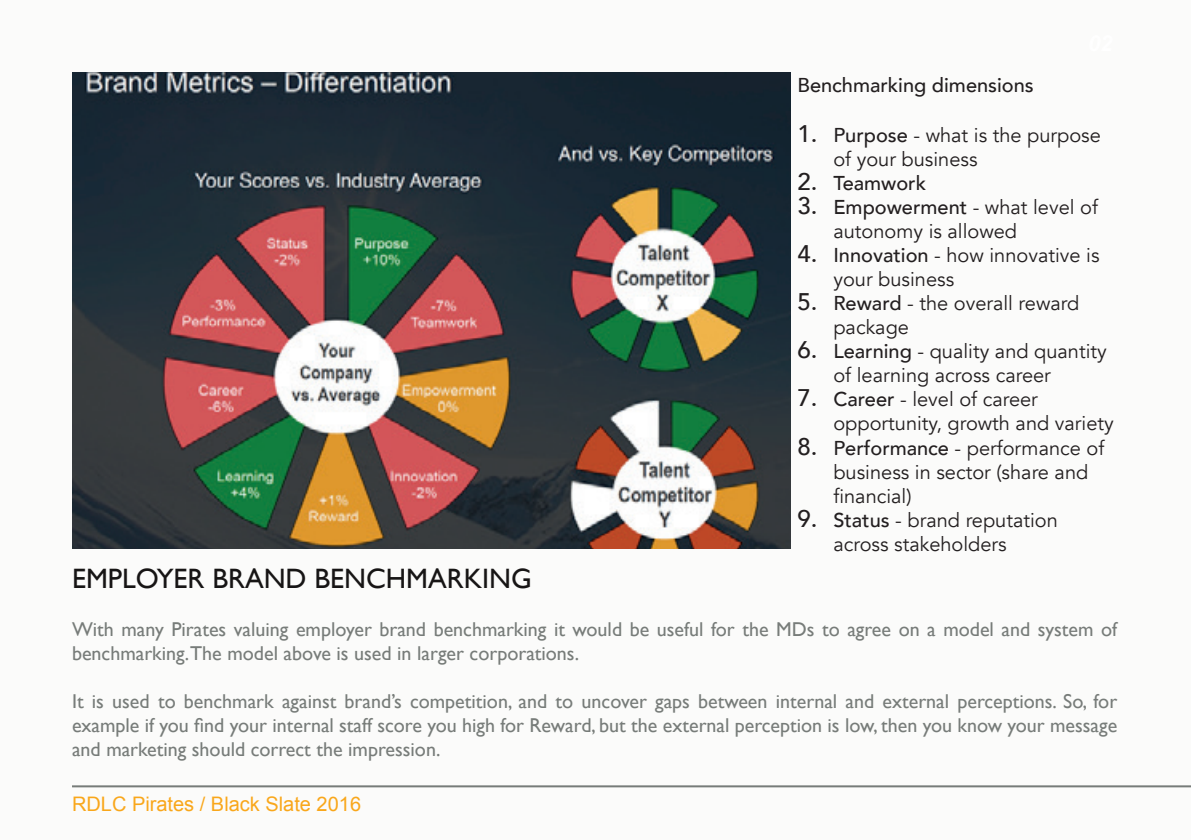
<style>
.page{position:relative;width:1191px;height:840px;background:#fff}
.page>*{position:absolute;margin:0;border:0;box-sizing:border-box;transform-origin:0 0}
.t1{font:28px "Gill Sans";color:#171515}
.t2{font:20px/24px "Gill Sans";color:#777c79}
.t3{font:20px/24px "Avenir";color:#231f20}
.t4{font:500 20px "Avenir";color:#231f20}
.t5{font:20px "Arial";color:#f9a71b}
.s1{font-weight:500;font-size:24px}
.s2{font-weight:500}
.s3{font-size:24px}
</style>
<div class="page">
<div style="left:0;top:0;width:1191px;height:839px;background:#fbfbfa"></div>
<hr style="left:72px;top:784px;width:1119px;height:2px;background:#777c79">
<img style="left:72px;top:72px;width:718px;height:476px">
<p class="t4" style="left:797px;top:68px;width:238px">Benchmarking dimensions</p>
<p class="t3" style="left:833px;top:123px;width:269px;text-indent:-36px"><span class="s1">1.</span> <span class="s2">Purpose</span> - what is the purpose of your business</p>
<p class="t4" style="left:797px;top:166px;width:130px"><span class="s3">2.</span> Teamwork</p>
<p class="t3" style="left:833px;top:195px;width:266px;text-indent:-36px"><span class="s1">3.</span> <span class="s2">Empowerment</span> - what level of autonomy is allowed</p>
<p class="t3" style="left:833px;top:243px;width:268px;text-indent:-36px"><span class="s1">4.</span> <span class="s2">Innovation</span> - how innovative is your business</p>
<p class="t3" style="left:833px;top:291px;width:247px;text-indent:-36px"><span class="s1">5.</span> <span class="s2">Reward</span> - the overall reward package</p>
<p class="t3" style="left:833px;top:339px;width:275px;text-indent:-36px"><span class="s1">6.</span> <span class="s2">Learning</span> - quality and quantity of learning across career</p>
<p class="t3" style="left:833px;top:387px;width:282px;text-indent:-36px"><span class="s1">7.</span> <span class="s2">Career</span> - level of career opportunity, growth and variety</p>
<p class="t3" style="left:833px;top:435px;width:272px;text-indent:-36px"><span class="s1">8.</span> <span class="s2">Performance</span> - performance of business in sector (share and financial)</p>
<p class="t3" style="left:833px;top:507px;width:226px;text-indent:-36px"><span class="s1">9.</span> <span class="s2">Status</span> - brand reputation across stakeholders</p>
<h1 class="t1" style="left:72px;top:562px;width:461px">EMPLOYER BRAND BENCHMARKING</h1>
<p class="t2" style="left:72px;top:617px;width:1046px">With many Pirates valuing employer brand benchmarking it would be useful for the MDs to agree on a model and system of benchmarking.The model above is used in larger corporations.</p>
<p class="t2" style="left:72px;top:689px;width:1046px;text-align:justify">It is used to benchmark against brand’s competition, and to uncover gaps between internal and external perceptions. So, for example if you find your internal staff score you high for Reward, but the external perception is low, then you know your message and marketing should correct the impression.</p>
<p class="t5" style="left:72px;top:790px;width:290px">RDLC Pirates / Black Slate 2016</p>
</div>
